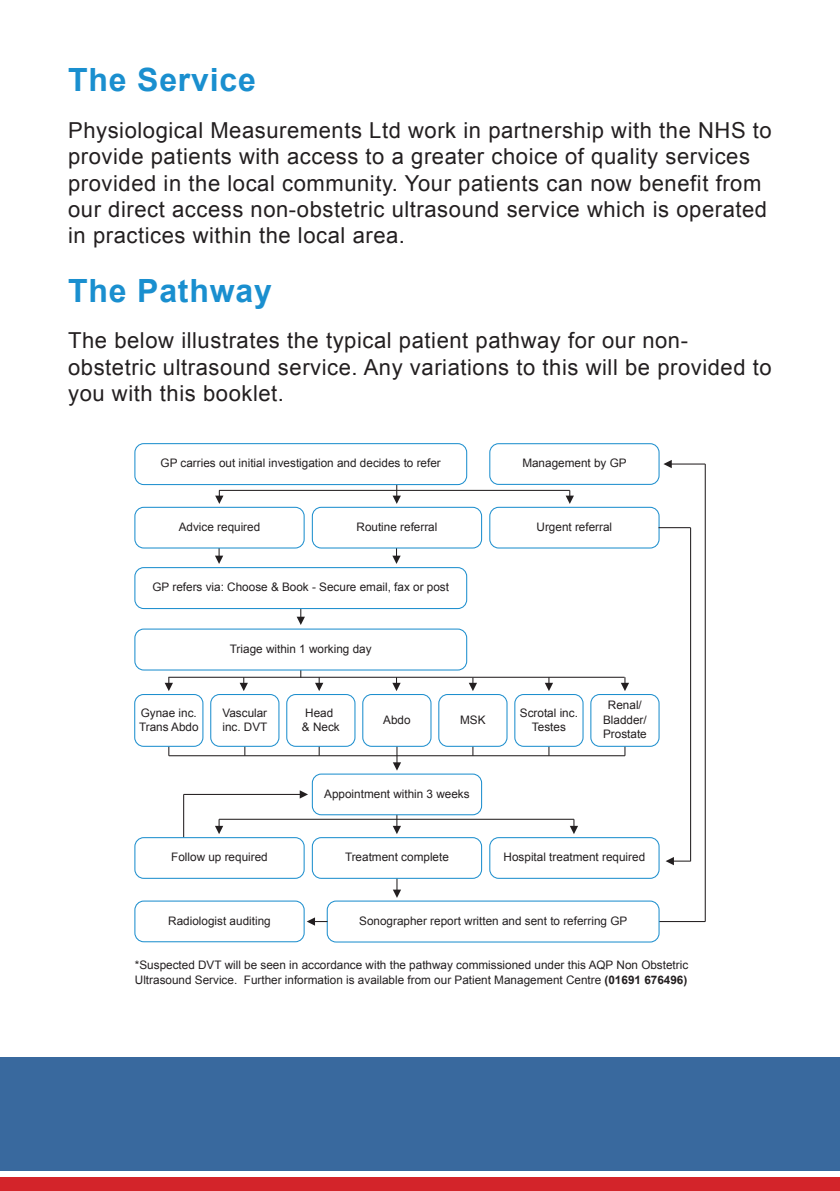
<style>
.page{position:relative;width:840px;height:1191px;background:#fff}
.page>*{position:absolute;margin:0;border:0;box-sizing:border-box;transform-origin:0 0}
.t1{font:700 32px "Arial";letter-spacing:.025em;color:#1a8fcf}
.t2{font:22px/26.4px "Arial";letter-spacing:.025em;color:#231f20}
.t3{font:11.8px/14px "Arial";color:#231f20}
.s1{font-weight:700}
</style>
<div class="page">
<div style="left:0;top:1176px;width:839px;height:15px;background:#d3242a"></div>
<div style="left:0;top:1057px;width:839px;height:114px;background:#39699e"></div>
<hr style="left:623px;top:921px;width:81px;height:1px;background:#231f20">
<svg style="left:392px;top:815px;width:9px;height:19px"></svg>
<svg style="left:392px;top:747px;width:9px;height:23px"></svg>
<svg style="left:296px;top:609px;width:9px;height:16px"></svg>
<svg style="left:215px;top:548px;width:8px;height:16px"></svg>
<svg style="left:392px;top:548px;width:8px;height:16px"></svg>
<svg style="left:215px;top:490px;width:8px;height:14px"></svg>
<svg style="left:392px;top:485px;width:8px;height:19px"></svg>
<svg style="left:565px;top:490px;width:8px;height:14px"></svg>
<svg style="left:164px;top:678px;width:9px;height:13px"></svg>
<svg style="left:239px;top:678px;width:9px;height:13px"></svg>
<svg style="left:315px;top:678px;width:8px;height:13px"></svg>
<svg style="left:392px;top:678px;width:8px;height:13px"></svg>
<svg style="left:469px;top:678px;width:8px;height:13px"></svg>
<svg style="left:545px;top:678px;width:7px;height:13px"></svg>
<svg style="left:621px;top:677px;width:7px;height:14px"></svg>
<svg style="left:569px;top:819px;width:8px;height:15px"></svg>
<svg style="left:215px;top:819px;width:8px;height:15px"></svg>
<hr style="left:183px;top:794px;width:1px;height:43px;background:#231f20">
<hr style="left:704px;top:464px;width:1px;height:457px;background:#231f20">
<hr style="left:689px;top:528px;width:1px;height:333px;background:#231f20">
<hr style="left:168px;top:716px;width:1px;height:39px;background:#231f20">
<hr style="left:244px;top:716px;width:1px;height:39px;background:#231f20">
<hr style="left:318px;top:716px;width:1px;height:39px;background:#231f20">
<hr style="left:472px;top:716px;width:1px;height:39px;background:#231f20">
<hr style="left:548px;top:716px;width:1px;height:39px;background:#231f20">
<hr style="left:624px;top:716px;width:1px;height:39px;background:#231f20">
<svg style="left:393px;top:879px;width:8px;height:19px"></svg>
<div style="left:311px;top:773px;width:171px;height:42px;border:1px solid #1e8fce;border-radius:9px"></div>
<div style="left:489px;top:507px;width:170px;height:41px;border:1px solid #1e8fce;border-radius:9px"></div>
<div style="left:311px;top:507px;width:171px;height:41px;border:1px solid #1e8fce;border-radius:9px"></div>
<div style="left:134px;top:507px;width:170px;height:41px;border:1px solid #1e8fce;border-radius:9px"></div>
<div style="left:489px;top:837px;width:170px;height:42px;border:1px solid #1e8fce;border-radius:9px"></div>
<div style="left:311px;top:837px;width:171px;height:42px;border:1px solid #1e8fce;border-radius:9px"></div>
<div style="left:134px;top:837px;width:170px;height:42px;border:1px solid #1e8fce;border-radius:9px"></div>
<div style="left:489px;top:443px;width:170px;height:42px;border:1px solid #1e8fce;border-radius:9px"></div>
<div style="left:134px;top:443px;width:333px;height:42px;border:1px solid #1e8fce;border-radius:9px"></div>
<div style="left:134px;top:567px;width:333px;height:42px;border:1px solid #1e8fce;border-radius:9px"></div>
<div style="left:134px;top:900px;width:170px;height:42px;border:1px solid #1e8fce;border-radius:9px"></div>
<div style="left:327px;top:901px;width:331px;height:41px;background:#fff;border-radius:9px"></div>
<div style="left:326px;top:900px;width:333px;height:42px;border:1px solid #1e8fce;border-radius:9px"></div>
<div style="left:134px;top:628px;width:333px;height:42px;border:1px solid #1e8fce;border-radius:9px"></div>
<svg style="left:307px;top:917px;width:20px;height:8px"></svg>
<hr style="left:667px;top:463px;width:37px;height:1px;background:#231f20">
<svg style="left:663px;top:460px;width:8px;height:8px"></svg>
<hr style="left:658px;top:527px;width:32px;height:1px;background:#231f20">
<svg style="left:665px;top:857px;width:25px;height:8px"></svg>
<hr style="left:183px;top:794px;width:121px;height:1px;background:#231f20">
<svg style="left:299px;top:790px;width:9px;height:8px"></svg>
<hr style="left:219px;top:818px;width:354px;height:1px;background:#231f20">
<hr style="left:169px;top:755px;width:455px;height:1px;background:#231f20">
<hr style="left:168px;top:676px;width:456px;height:2px;background:#231f20">
<hr style="left:219px;top:490px;width:350px;height:1px;background:#231f20">
<div style="left:135px;top:694px;width:68px;height:52px;background:#fff;border-radius:9px"></div>
<div style="left:134px;top:694px;width:69px;height:53px;border:1px solid #1e8fce;border-radius:9px"></div>
<div style="left:211px;top:694px;width:68px;height:52px;background:#fff;border-radius:9px"></div>
<div style="left:210px;top:694px;width:69px;height:53px;border:1px solid #1e8fce;border-radius:9px"></div>
<div style="left:286px;top:694px;width:69px;height:52px;background:#fff;border-radius:9px"></div>
<div style="left:286px;top:694px;width:69px;height:53px;border:1px solid #1e8fce;border-radius:9px"></div>
<div style="left:362px;top:694px;width:69px;height:53px;border:1px solid #1e8fce;border-radius:9px"></div>
<div style="left:438px;top:694px;width:68px;height:52px;background:#fff;border-radius:9px"></div>
<div style="left:438px;top:694px;width:69px;height:53px;border:1px solid #1e8fce;border-radius:9px"></div>
<div style="left:514px;top:694px;width:68px;height:52px;background:#fff;border-radius:9px"></div>
<div style="left:514px;top:694px;width:69px;height:53px;border:1px solid #1e8fce;border-radius:9px"></div>
<div style="left:590px;top:694px;width:68px;height:52px;background:#fff;border-radius:9px"></div>
<div style="left:590px;top:694px;width:69px;height:53px;border:1px solid #1e8fce;border-radius:9px"></div>
<h1 class="t1" style="left:68px;top:59px;width:189px">The Service</h1>
<p class="t2" style="left:68px;top:117px;width:704px">Physiological Measurements Ltd work in partnership with the NHS to provide patients with access to a greater choice of quality services provided in the local community. Your patients can now benefit from our direct access non-obstetric ultrasound service which is operated in practices within the local area.</p>
<h1 class="t1" style="left:68px;top:269px;width:205px">The Pathway</h1>
<h2 class="t2" style="left:68px;top:327px;width:704px">The below illustrates the typical patient pathway for our non&shy;obstetric ultrasound service. Any variations to this will be provided to you with this booklet.</h2>
<p class="t3" style="left:160px;top:456px;width:281px">GP carries out initial investigation and decides to refer</p>
<p class="t3" style="left:522px;top:456px;width:106px">Management by GP</p>
<p class="t3" style="left:179px;top:520px;width:83px">Advice required</p>
<p class="t3" style="left:356px;top:520px;width:82px">Routine referral</p>
<p class="t3" style="left:536px;top:520px;width:77px">Urgent referral</p>
<p class="t3" style="left:152px;top:580px;width:298px">GP refers via: Choose &amp; Book - Secure email, fax or post</p>
<p class="t3" style="left:230px;top:641px;width:143px">Triage within 1 working day</p>
<p class="t3" style="left:139px;top:705px;width:61px">Gynae inc.<br>Trans Abdo</p>
<p class="t3" style="left:222px;top:705px;width:46px">Vascular inc. DVT</p>
<p class="t3" style="left:302px;top:705px;width:39px">Head &amp; Neck</p>
<p class="t3" style="left:383px;top:712px;width:29px">Abdo</p>
<p class="t3" style="left:460px;top:712px;width:27px">MSK</p>
<p class="t3" style="left:519px;top:705px;width:59px;text-align:center">Scrotal inc.<br>Testes</p>
<p class="t3" style="left:602px;top:698px;width:45px;text-align:center">Renal/<br>Bladder/<br>Prostate</p>
<p class="t3" style="left:324px;top:786px;width:147px">Appointment within 3 weeks</p>
<p class="t3" style="left:171px;top:850px;width:98px">Follow up required</p>
<p class="t3" style="left:345px;top:850px;width:105px">Treatment complete</p>
<p class="t3" style="left:503px;top:850px;width:143px">Hospital treatment required</p>
<p class="t3" style="left:168px;top:913px;width:104px">Radiologist auditing</p>
<p class="t3" style="left:359px;top:913px;width:269px">Sonographer report written and sent to referring GP</p>
<p class="t3" style="left:135px;top:958px;width:554px">*Suspected DVT will be seen in accordance with the pathway commissioned under this AQP Non Obstetric<br>Ultrasound Service. Further information is available from our Patient Management Centre <span class="s1">(01691 676496)</span></p>
</div>
